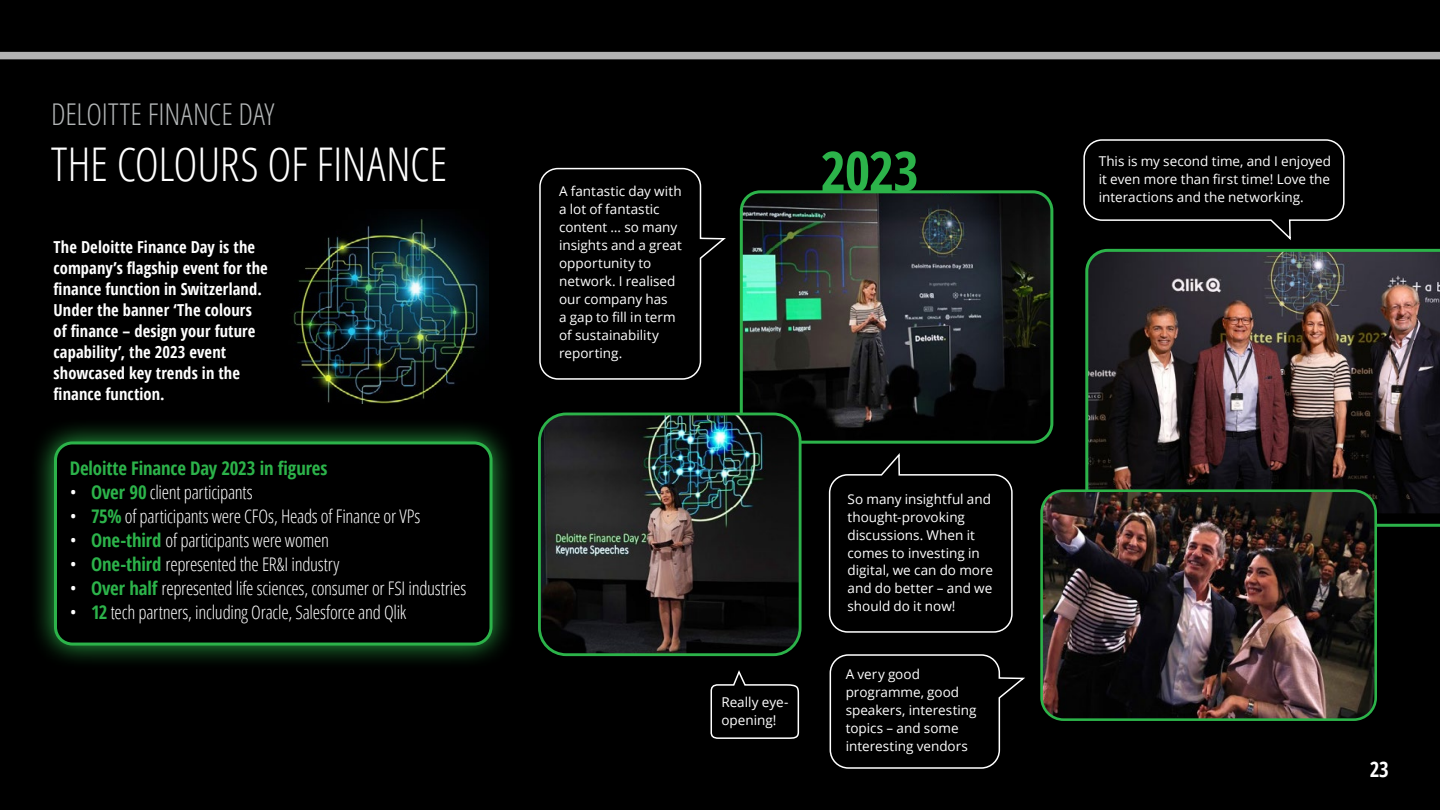
<style>
.page{position:relative;width:1440px;height:810px;background:#000}
.page>*{position:absolute;margin:0;border:0;box-sizing:border-box;transform-origin:0 0}
.t1{font:700 condensed 54.9px "Open Sans";color:#2cb34a}
.t2{font:300 condensed 46.5px "Open Sans";letter-spacing:-.01em;color:#fff}
.t3{font:300 condensed 30px "Open Sans";letter-spacing:-.005em;color:#b2b5b6}
.t4{font:700 condensed 21px "Open Sans";color:#fff}
.t5{font:300 condensed 18.75px "Open Sans";letter-spacing:-.015em;color:#fff}
.t6{font:700 condensed 18.75px "Open Sans";letter-spacing:-.01em;color:#2cb34a}
.t7{font:700 condensed 16.5px/21px "Open Sans";letter-spacing:.005em;color:#fff}
.t8{font:13.5px/18px "Open Sans";color:#fff}
.s1{font-weight:700;color:#2cb34a}
</style>
<div class="page">
<div style="left:0;top:52px;width:1440px;height:7px;background:#b3b3b3"></div>
<img style="left:744px;top:194px;width:308px;height:246px">
<div style="left:740px;top:190px;width:313px;height:254px;border:3px solid #2cb34a;border-radius:19px"></div>
<img style="left:1085px;top:249px;width:355px;height:278px">
<img style="left:1044px;top:491px;width:332px;height:226px">
<div style="left:1040px;top:489px;width:337px;height:232px;border:3px solid #2cb34a;border-radius:22px"></div>
<svg style="left:37px;top:425px;width:472px;height:237px"></svg>
<div style="left:55px;top:443px;width:436px;height:201px;background:#000;border-radius:17px"></div>
<div style="left:54px;top:441px;width:439px;height:205px;border:3px solid #2cb34a;border-radius:17px"></div>
<img style="left:293px;top:216px;width:196px;height:188px">
<img style="left:540px;top:415px;width:260px;height:239px">
<div style="left:538px;top:413px;width:264px;height:243px;border:3px solid #2cb34a;border-radius:27px"></div>
<svg style="left:539px;top:167px;width:187px;height:213px"></svg>
<svg style="left:829px;top:654px;width:196px;height:115px"></svg>
<svg style="left:828px;top:453px;width:185px;height:180px"></svg>
<svg style="left:1083px;top:139px;width:262px;height:101px"></svg>
<svg style="left:710px;top:670px;width:90px;height:69px"></svg>
<h3 class="t3" style="left:51px;top:94px;width:225px">DELOITTE FINANCE DAY</h3>
<h2 class="t2" style="left:51px;top:133px;width:398px">THE COLOURS OF FINANCE</h2>
<p class="t7" style="left:54px;top:237px;width:216px">The Deloitte Finance Day is the company’s flagship event for the finance function in Switzerland.<br>Under the banner ‘The colours of finance – design your future capability’, the 2023 event showcased key trends in the finance function.</p>
<h3 class="t6" style="left:70px;top:455px;width:259px">Deloitte Finance Day 2023 in figures</h3>
<h3 class="t5" style="left:70px;top:480px;width:185px">• <span class="s1">Over 90</span> client participants</h3>
<h3 class="t5" style="left:70px;top:504px;width:352px">• <span class="s1">75%</span> of participants were CFOs, Heads of Finance or VPs</h3>
<h3 class="t5" style="left:70px;top:528px;width:261px">• <span class="s1">One-third</span> of participants were women</h3>
<h3 class="t5" style="left:70px;top:552px;width:271px">• <span class="s1">One-third</span> represented the ER&amp;I industry</h3>
<h3 class="t5" style="left:70px;top:576px;width:398px">• <span class="s1">Over half</span> represented life sciences, consumer or FSI industries</h3>
<h3 class="t5" style="left:70px;top:600px;width:338px">• <span class="s1">12</span> tech partners, including Oracle, Salesforce and Qlik</h3>
<p class="t8" style="left:559px;top:182px;width:124px">A fantastic day with</p>
<p class="t8" style="left:559px;top:200px;width:124px">a lot of fantastic content … so many insights and a great opportunity to network. I realised our company has<br>a gap to fill in term of sustainability reporting.</p>
<h1 class="t1" style="left:821px;top:133px;width:100px">2023</h1>
<p class="t8" style="left:721px;top:693px;width:69px">Really eye&shy;opening!</p>
<p class="t8" style="left:848px;top:489px;width:147px">So many insightful and thought-provoking discussions. When it comes to investing in digital, we can do more and do better – and we should do it now!</p>
<p class="t8" style="left:846px;top:665px;width:132px">A very good programme, good speakers, interesting topics – and some interesting vendors</p>
<p class="t8" style="left:1099px;top:152px;width:234px;text-align:justify">This is my second time, and I enjoyed it even more than first time! Love the interactions and the networking.</p>
<h3 class="t4" style="left:1370px;top:754px;width:21px">23</h3>
</div>
